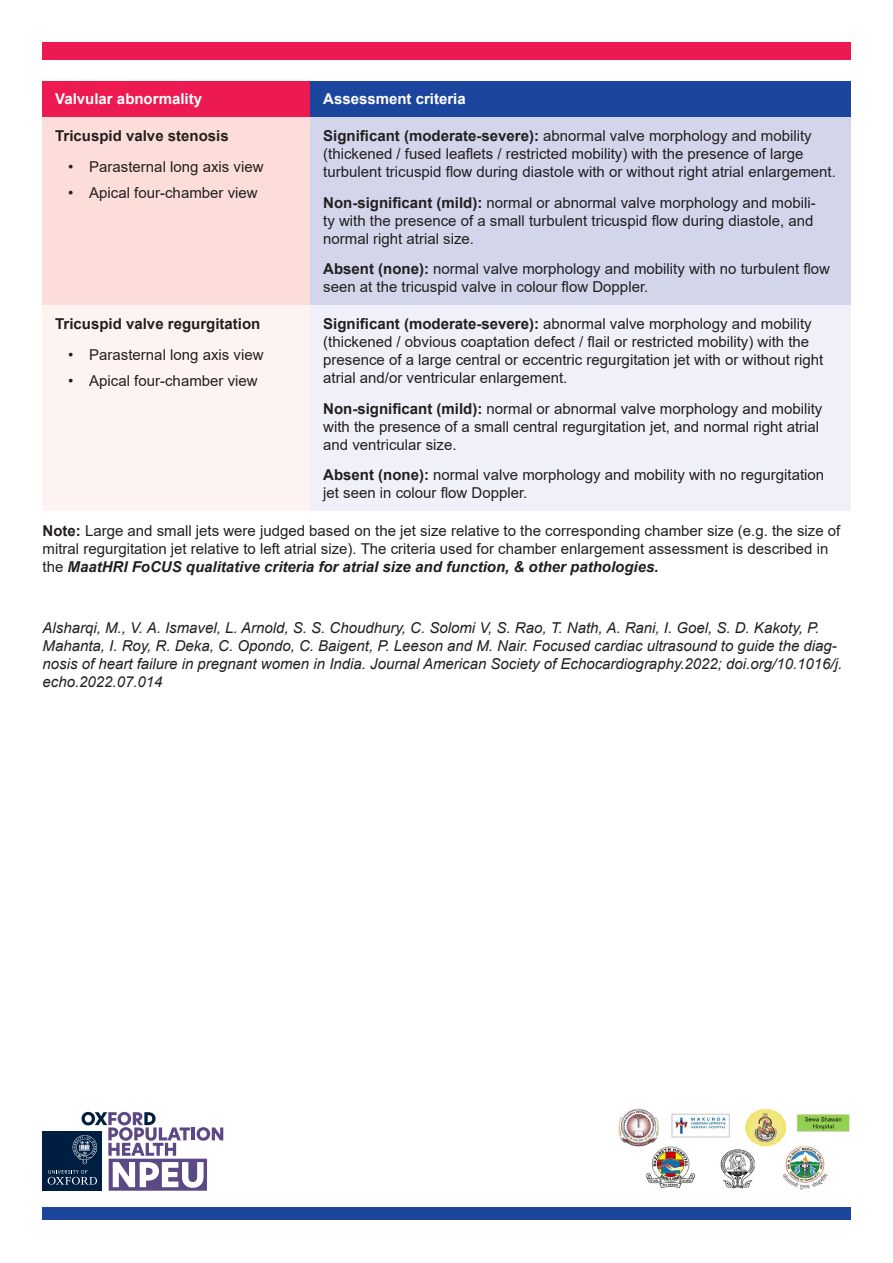
<style>
.page{position:relative;width:893px;height:1263px;background:#fff}
.page>*{position:absolute;margin:0;border:0;box-sizing:border-box;transform-origin:0 0}
.t1{font:15px/18px "Arial";color:#231f20}
.t2{font:italic 15px/18px "Arial";color:#231f20}
.t3{font:700 15px "Arial";color:#231f20}
.t4{font:700 15px "Arial";color:#fff}
.s1{font-weight:700}
.s2{font-weight:700;font-style:italic}
</style>
<div class="page">
<div style="left:42px;top:43px;width:808px;height:17px;background:#ed1951"></div>
<div style="left:43px;top:81px;width:267px;height:36px;background:#ed1951"></div>
<div style="left:310px;top:81px;width:540px;height:36px;background:#1c469d"></div>
<div style="left:43px;top:117px;width:267px;height:188px;background:#fcddd9"></div>
<div style="left:310px;top:117px;width:540px;height:188px;background:#d3d5ea"></div>
<div style="left:43px;top:305px;width:267px;height:206px;background:#fdf4f2"></div>
<div style="left:310px;top:305px;width:540px;height:206px;background:#f0f0f8"></div>
<div style="left:43px;top:1131px;width:59px;height:60px;background:#001e41"></div>
<svg style="left:48px;top:1112px;width:175px;height:79px"></svg>
<img style="left:618px;top:1108px;width:232px;height:82px">
<div style="left:42px;top:1207px;width:808px;height:13px;background:#1c469d"></div>
<p class="t4" style="left:55px;top:89px;width:148px">Valvular abnormality</p>
<p class="t4" style="left:323px;top:89px;width:144px">Assessment criteria</p>
<p class="t3" style="left:55px;top:125px;width:175px">Tricuspid valve stenosis</p>
<p class="t1" style="left:68px;top:157px;width:197px">• Parasternal long axis view</p>
<p class="t1" style="left:68px;top:184px;width:191px">• Apical four-chamber view</p>
<p class="t1" style="left:323px;top:127px;width:514px"><span class="s1">Significant (moderate-severe):</span> abnormal valve morphology and mobility (thickened / fused leaflets / restricted mobility) with the presence of large turbulent tricuspid flow during diastole with or without right atrial enlargement.</p>
<p class="t1" style="left:323px;top:193px;width:494px"><span class="s1">Non-significant (mild):</span> normal or abnormal valve morphology and mobili&shy;ty with the presence of a small turbulent tricuspid flow during diastole, and normal right atrial size.</p>
<p class="t1" style="left:323px;top:260px;width:508px"><span class="s1">Absent (none):</span> normal valve morphology and mobility with no turbulent flow seen at the tricuspid valve in colour flow Doppler.</p>
<p class="t1" style="left:323px;top:314px;width:502px"><span class="s1">Significant (moderate-severe):</span> abnormal valve morphology and mobility (thickened / obvious coaptation defect / flail or restricted mobility) with the presence of a large central or eccentric regurgitation jet with or without right atrial and/or ventricular enlargement.</p>
<p class="t1" style="left:323px;top:399px;width:501px"><span class="s1">Non-significant (mild):</span> normal or abnormal valve morphology and mobility with the presence of a small central regurgitation jet, and normal right atrial and ventricular size.</p>
<p class="t1" style="left:323px;top:466px;width:502px"><span class="s1">Absent (none):</span> normal valve morphology and mobility with no regurgitation jet seen in colour flow Doppler.</p>
<p class="t1" style="left:43px;top:522px;width:799px"><span class="s1">Note:</span> Large and small jets were judged based on the jet size relative to the corresponding chamber size (e.g. the size of mitral regurgitation jet relative to left atrial size). The criteria used for chamber enlargement assessment is described in the <span class="s2">MaatHRI FoCUS qualitative criteria for atrial size and function, &amp; other pathologies.</span></p>
<p class="t3" style="left:55px;top:313px;width:207px">Tricuspid valve regurgitation</p>
<p class="t1" style="left:68px;top:345px;width:197px">• Parasternal long axis view</p>
<p class="t1" style="left:68px;top:372px;width:191px">• Apical four-chamber view</p>
<p class="t2" style="left:43px;top:619px;width:801px">Alsharqi, M., V. A. Ismavel, L. Arnold, S. S. Choudhury, C. Solomi V, S. Rao, T. Nath, A. Rani, I. Goel, S. D. Kakoty, P.<br>Mahanta, I. Roy, R. Deka, C. Opondo, C. Baigent, P. Leeson and M. Nair. Focused cardiac ultrasound to guide the diag&shy;nosis of heart failure in pregnant women in India. Journal American Society of Echocardiography.2022; doi.org/10.1016/j. echo.2022.07.014</p>
</div>
